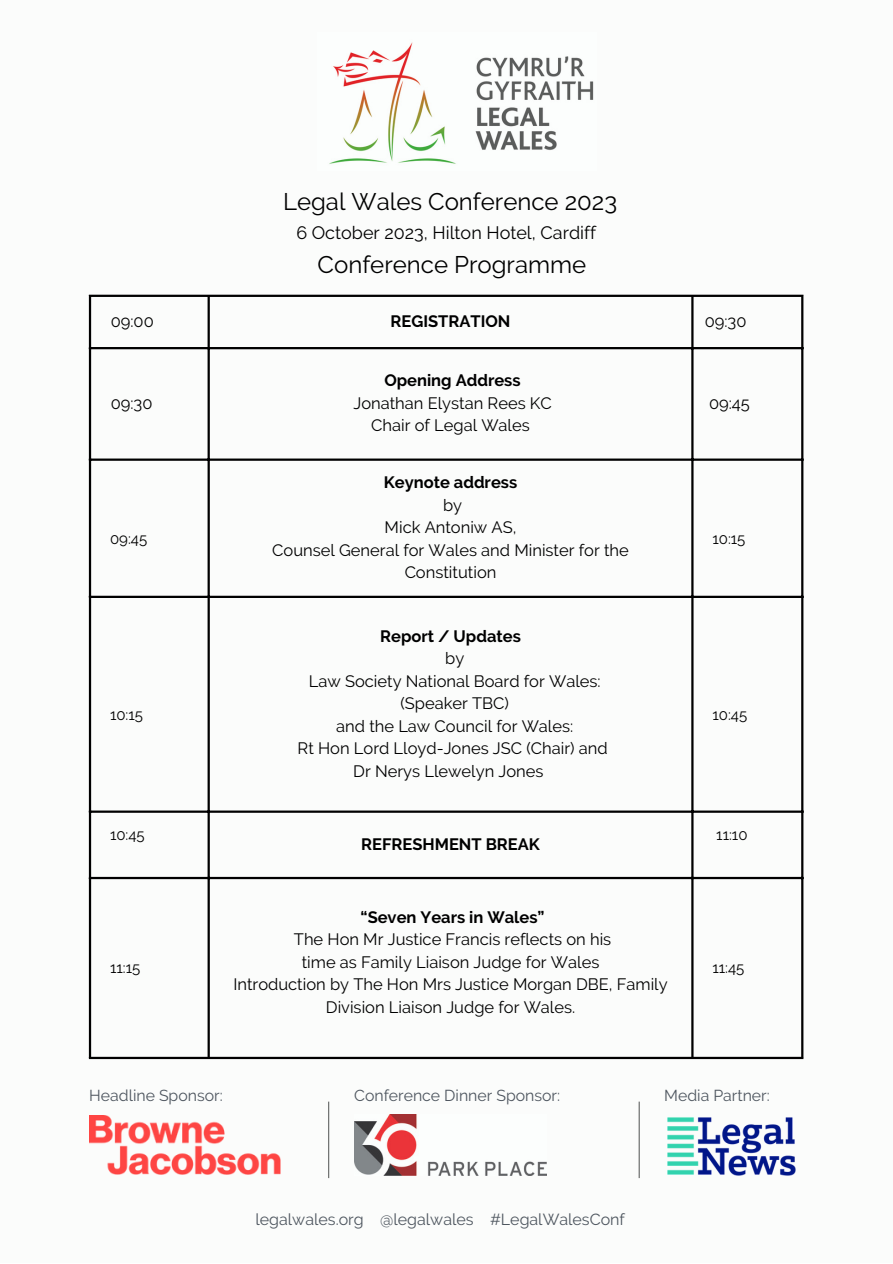
<style>
.page{position:relative;width:893px;height:1264px;background:#fff}
.page>*{position:absolute;margin:0;border:0;box-sizing:border-box;transform-origin:0 0}
.t1{font:24px "Raleway";color:#000}
.t2{font:18px "Raleway";color:#000}
.t3{font:16.5px/22.5px "Raleway";color:#000;text-align:center}
.t4{font:700 16.5px "Raleway";color:#000}
.t5{font:16.05px "Raleway";color:#4e565f}
.t6{font:15.75px "Raleway";color:#4e565f}
.t7{font:15px "Raleway";color:#000}
</style>
<div class="page">
<div style="left:0;top:0;width:892px;height:1262px;background:#fbfcfb"></div>
<img style="left:329px;top:42px;width:265px;height:122px">
<hr style="left:89px;top:297px;width:2px;height:759px;background:#000">
<hr style="left:207px;top:297px;width:3px;height:759px;background:#000">
<hr style="left:691px;top:297px;width:2px;height:759px;background:#000">
<hr style="left:801px;top:297px;width:2px;height:759px;background:#000">
<hr style="left:89px;top:295px;width:714px;height:2px;background:#000">
<hr style="left:89px;top:347px;width:714px;height:2px;background:#000">
<hr style="left:89px;top:458px;width:714px;height:3px;background:#000">
<hr style="left:89px;top:595px;width:714px;height:3px;background:#000">
<hr style="left:89px;top:810px;width:714px;height:2px;background:#000">
<hr style="left:89px;top:876px;width:714px;height:3px;background:#000">
<hr style="left:89px;top:1056px;width:714px;height:3px;background:#000">
<img style="left:667px;top:1117px;width:129px;height:59px">
<hr style="left:638px;top:1101px;width:1px;height:77px;background:#626463">
<img style="left:89px;top:1115px;width:191px;height:59px">
<hr style="left:328px;top:1101px;width:1px;height:77px;background:#626463">
<img style="left:354px;top:1114px;width:192px;height:61px">
<p class="t1" style="left:283px;top:188px;width:336px">Legal Wales Conference 2023</p>
<p class="t2" style="left:296px;top:222px;width:301px">6 October 2023, Hilton Hotel, Cardiff</p>
<p class="t1" style="left:317px;top:250px;width:270px">Conference Programme</p>
<p class="t3" style="left:111px;top:310px;width:45px">09:00</p>
<p class="t4" style="left:390px;top:311px;width:121px">REGISTRATION</p>
<p class="t3" style="left:704px;top:310px;width:43px">09:30</p>
<p class="t3" style="left:111px;top:391px;width:43px">09:30</p>
<p class="t4" style="left:384px;top:370px;width:138px">Opening Address</p>
<p class="t3" style="left:353px;top:391px;width:200px">Jonathan Elystan Rees KC</p>
<p class="t3" style="left:371px;top:414px;width:160px">Chair of Legal Wales</p>
<p class="t3" style="left:709px;top:391px;width:42px">09:45</p>
<p class="t7" style="left:110px;top:530px;width:39px">09:45</p>
<p class="t4" style="left:384px;top:473px;width:135px">Keynote address</p>
<p class="t3" style="left:443px;top:493px;width:21px">by</p>
<p class="t3" style="left:384px;top:516px;width:133px">Mick Antoniw AS,</p>
<p class="t3" style="left:272px;top:538px;width:358px">Counsel General for Wales and Minister for the</p>
<p class="t3" style="left:404px;top:561px;width:93px">Constitution</p>
<p class="t7" style="left:712px;top:530px;width:34px">10:15</p>
<p class="t7" style="left:110px;top:705px;width:34px">10:15</p>
<p class="t4" style="left:380px;top:626px;width:142px">Report / Updates</p>
<p class="t3" style="left:445px;top:647px;width:21px">by</p>
<p class="t3" style="left:309px;top:669px;width:293px">Law Society National Board for Wales:</p>
<p class="t3" style="left:400px;top:692px;width:110px">(Speaker TBC)</p>
<p class="t3" style="left:336px;top:714px;width:238px">and the Law Council for Wales:</p>
<p class="t3" style="left:297px;top:737px;width:311px">Rt Hon Lord Lloyd-Jones JSC (Chair) and</p>
<p class="t3" style="left:353px;top:759px;width:192px">Dr Nerys Llewelyn Jones</p>
<p class="t7" style="left:712px;top:705px;width:36px">10:45</p>
<p class="t7" style="left:110px;top:825px;width:36px">10:45</p>
<p class="t4" style="left:361px;top:834px;width:180px">REFRESHMENT BREAK</p>
<p class="t7" style="left:716px;top:825px;width:33px">11:10</p>
<p class="t7" style="left:110px;top:959px;width:32px">11:15</p>
<p class="t4" style="left:360px;top:907px;width:185px">“Seven Years in Wales”</p>
<p class="t3" style="left:294px;top:928px;width:319px">The Hon Mr Justice Francis reflects on his</p>
<p class="t3" style="left:302px;top:950px;width:299px">time as Family Liaison Judge for Wales</p>
<p class="t3" style="left:233px;top:973px;width:436px">Introduction by The Hon Mrs Justice Morgan DBE, Family<br>Division Liaison Judge for Wales.</p>
<p class="t7" style="left:712px;top:959px;width:33px">11:45</p>
<p class="t6" style="left:89px;top:1086px;width:135px">Headline Sponsor:</p>
<p class="t6" style="left:354px;top:1086px;width:207px">Conference Dinner Sponsor:</p>
<p class="t6" style="left:664px;top:1086px;width:107px">Media Partner:</p>
<p class="t5" style="left:255px;top:1209px;width:371px">legalwales.org @legalwales #LegalWalesConf</p>
</div>
